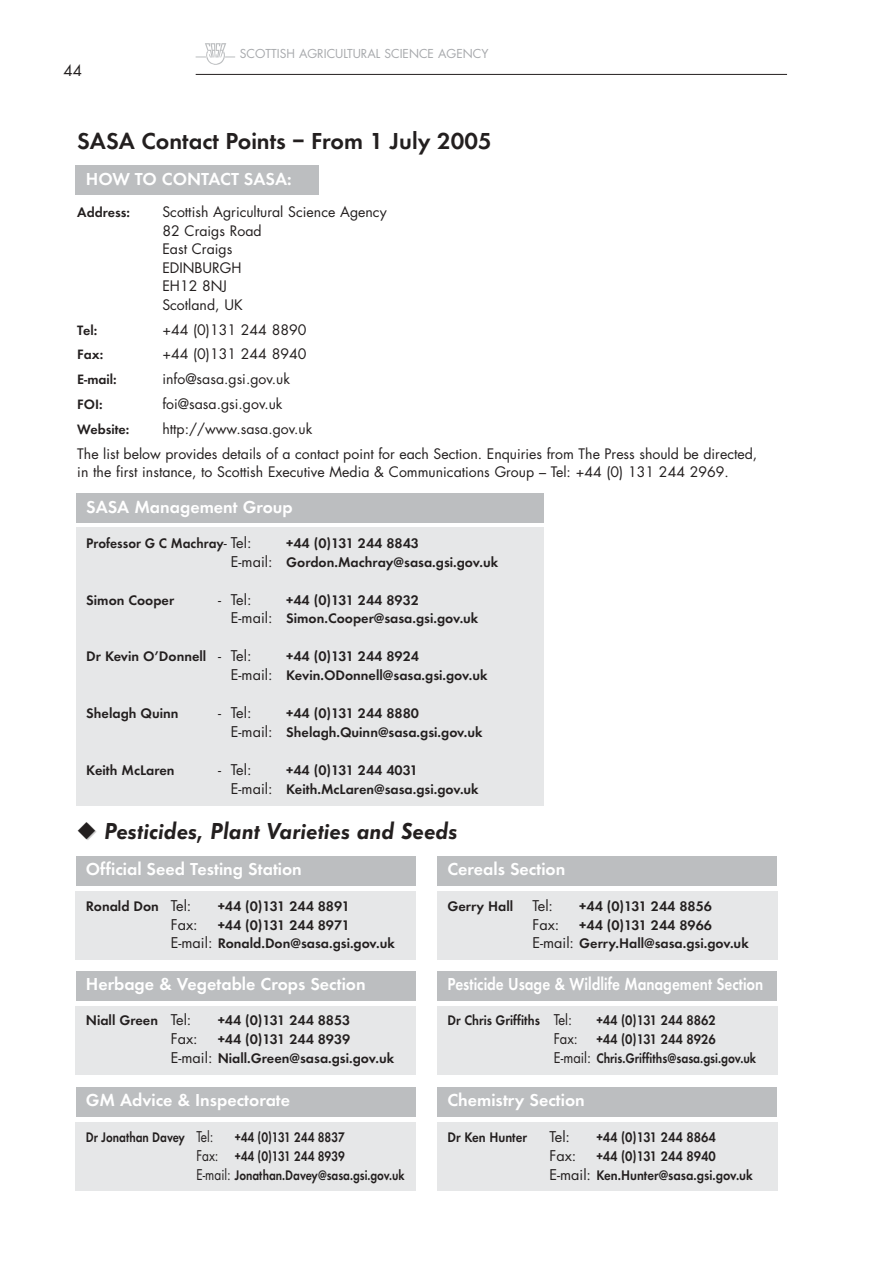
<style>
.page{position:relative;width:893px;height:1263px;background:#fff}
.page>*{position:absolute;margin:0;border:0;box-sizing:border-box;transform-origin:0 0}
.t1{font:italic 600 24px "Futura";color:#231f1f}
.t2{font:600 24px "Futura";color:#231f1f}
.t3{font:600 18px "Futura";color:#fff}
.t4{font:600 18px "Futura";color:#fff;scale:.85 1}
.t5{font:15px "Futura";color:#231f1f}
.t6{font:600 14.4px/18.9px "Futura";color:#231f1f;text-align:center}
.t7{font:600 14.4px/18.9px "Futura";color:#231f1f;text-align:center;scale:.9 1}
.t8{font:600 14.4px/18.9px "Futura";color:#231f1f;scale:.83 1}
.t9{font:14.4px "Futura";color:#231f1f}
.t10{font:600 14.4px "Futura";color:#231f1f;scale:.95 1}
.t11{font:14.4px "Futura";color:#231f1f;scale:.9 1}
.t12{font:14.1px/18.5px "Futura";color:#231f1f}
.t13{font:600 14.1px "Futura";color:#231f1f}
.t14{font:12px "Futura";color:#a7a9ac}
.s1{font-weight:400}
</style>
<div class="page">
<hr style="left:196px;top:74px;width:591px;height:1px;background:#231f1f">
<svg style="left:196px;top:43px;width:39px;height:22px"></svg>
<div style="left:76px;top:166px;width:243px;height:29px;background:#bcbec0"></div>
<div style="left:76px;top:494px;width:468px;height:29px;background:#bcbec0"></div>
<div style="left:76px;top:856px;width:339px;height:30px;background:#bcbec0"></div>
<div style="left:437px;top:856px;width:340px;height:30px;background:#bcbec0"></div>
<div style="left:76px;top:528px;width:468px;height:278px;background:#e6e7e8"></div>
<div style="left:76px;top:891px;width:340px;height:68px;background:#e6e7e8"></div>
<div style="left:437px;top:891px;width:340px;height:68px;background:#e6e7e8"></div>
<div style="left:76px;top:971px;width:339px;height:30px;background:#bcbec0"></div>
<div style="left:437px;top:971px;width:340px;height:30px;background:#bcbec0"></div>
<div style="left:76px;top:1006px;width:340px;height:68px;background:#e6e7e8"></div>
<div style="left:437px;top:1006px;width:340px;height:68px;background:#e6e7e8"></div>
<div style="left:76px;top:1087px;width:339px;height:30px;background:#bcbec0"></div>
<div style="left:437px;top:1087px;width:340px;height:30px;background:#bcbec0"></div>
<div style="left:76px;top:1123px;width:340px;height:68px;background:#e6e7e8"></div>
<div style="left:437px;top:1123px;width:340px;height:68px;background:#e6e7e8"></div>
<p class="t5" style="left:63px;top:63px;width:20px">44</p>
<p class="t14" style="left:240px;top:48px;width:250px">SCOTTISH AGRICULTURAL SCIENCE AGENCY</p>
<h1 class="t2" style="left:77px;top:131px;width:416px">SASA Contact Points – From 1 July 2005</h1>
<p class="t3" style="left:86px;top:171px;width:207px">HOW TO CONTACT SASA:</p>
<p class="t13" style="left:77px;top:206px;width:54px">Address:</p>
<p class="t12" style="left:162px;top:204px;width:226px">Scottish Agricultural Science Agency<br>82 Craigs Road<br>East Craigs<br>EDINBURGH<br>EH12 8NJ<br>Scotland, UK</p>
<p class="t13" style="left:77px;top:324px;width:21px">Tel:</p>
<p class="t12" style="left:162px;top:321px;width:145px">+44 (0)131 244 8890</p>
<p class="t13" style="left:77px;top:348px;width:27px">Fax:</p>
<p class="t12" style="left:162px;top:346px;width:145px">+44 (0)131 244 8940</p>
<p class="t13" style="left:77px;top:373px;width:41px">E-mail:</p>
<p class="t12" style="left:162px;top:371px;width:129px">info@sasa.gsi.gov.uk</p>
<p class="t13" style="left:77px;top:398px;width:27px">FOI:</p>
<p class="t12" style="left:162px;top:396px;width:122px">foi@sasa.gsi.gov.uk</p>
<p class="t13" style="left:77px;top:423px;width:54px">Website:</p>
<p class="t12" style="left:77px;top:418px;width:681px;line-height:24.9px;text-indent:85px">http://www.sasa.gov.uk<br>The list below provides details of a contact point for each Section. Enquiries from The Press should be directed,</p>
<p class="t12" style="left:77px;top:464px;width:653px">in the first instance, to Scottish Executive Media &amp; Communications Group – Tel: +44 (0) 131 244 2969.</p>
<p class="t3" style="left:86px;top:499px;width:208px">SASA Management Group</p>
<p class="t10" style="left:86px;top:537px;width:175px">Professor G C Machray<span class="s1">- Tel:</span></p>
<p class="t6" style="left:231px;top:534px;width:269px;text-align:left;text-indent:55px">+44 (0)131 244 8843<br><span class="s1">E-mail:</span> Gordon.Machray@sasa.gsi.gov.uk</p>
<p class="t6" style="left:86px;top:591px;width:89px">Simon Cooper</p>
<p class="t9" style="left:218px;top:593px;width:35px">- Tel:</p>
<p class="t6" style="left:231px;top:591px;width:249px">+44 (0)131 244 8932<br><span class="s1">E-mail:</span> Simon.Cooper@sasa.gsi.gov.uk</p>
<p class="t6" style="left:86px;top:648px;width:167px">Dr Kevin O’Donnell <span class="s1">- Tel:</span></p>
<p class="t6" style="left:231px;top:648px;width:258px;text-align:left;text-indent:55px">+44 (0)131 244 8924<br><span class="s1">E-mail:</span> Kevin.ODonnell@sasa.gsi.gov.uk</p>
<p class="t6" style="left:86px;top:705px;width:94px">Shelagh Quinn</p>
<p class="t9" style="left:218px;top:706px;width:35px">- Tel:</p>
<p class="t6" style="left:231px;top:705px;width:253px">+44 (0)131 244 8880<br><span class="s1">E-mail:</span> Shelagh.Quinn@sasa.gsi.gov.uk</p>
<p class="t6" style="left:86px;top:761px;width:90px">Keith McLaren</p>
<p class="t9" style="left:218px;top:763px;width:35px">- Tel:</p>
<p class="t6" style="left:231px;top:761px;width:249px">+44 (0)131 244 4031<br><span class="s1">E-mail:</span> Keith.McLaren@sasa.gsi.gov.uk</p>
<h1 class="t1" style="left:77px;top:822px;width:381px">◆ Pesticides, Plant Varieties and Seeds</h1>
<p class="t3" style="left:86px;top:861px;width:217px">Official Seed Testing Station</p>
<p class="t3" style="left:447px;top:861px;width:119px">Cereals Section</p>
<p class="t6" style="left:86px;top:897px;width:107px">Ronald Don <span class="s1">Tel:</span></p>
<p class="t6" style="left:218px;top:897px;width:134px">+44 (0)131 244 8891</p>
<p class="t9" style="left:171px;top:918px;width:28px">Fax:</p>
<p class="t6" style="left:171px;top:916px;width:225px">+44 (0)131 244 8971<br><span class="s1">E-mail:</span> Ronald.Don@sasa.gsi.gov.uk</p>
<p class="t6" style="left:447px;top:897px;width:67px">Gerry Hall</p>
<p class="t9" style="left:532px;top:899px;width:22px">Tel:</p>
<p class="t6" style="left:579px;top:897px;width:134px">+44 (0)131 244 8856</p>
<p class="t9" style="left:532px;top:918px;width:28px">Fax:</p>
<p class="t6" style="left:532px;top:916px;width:218px;text-align:left;text-indent:47px">+44 (0)131 244 8966<br><span class="s1">E-mail:</span> Gerry.Hall@sasa.gsi.gov.uk</p>
<p class="t3" style="left:86px;top:976px;width:281px">Herbage &amp; Vegetable Crops Section</p>
<p class="t4" style="left:447px;top:976px;width:373px">Pesticide Usage &amp; Wildlife Management Section</p>
<p class="t6" style="left:86px;top:1012px;width:107px">Niall Green <span class="s1">Tel:</span></p>
<p class="t6" style="left:218px;top:1012px;width:134px">+44 (0)131 244 8853</p>
<p class="t9" style="left:171px;top:1032px;width:28px">Fax:</p>
<p class="t7" style="left:447px;top:1012px;width:140px">Dr Chris Griffiths <span class="s1">Tel:</span></p>
<p class="t7" style="left:596px;top:1012px;width:134px">+44 (0)131 244 8862</p>
<p class="t11" style="left:553px;top:1032px;width:28px">Fax:</p>
<p class="t6" style="left:171px;top:1031px;width:225px">+44 (0)131 244 8939<br><span class="s1">E-mail:</span> Niall.Green@sasa.gsi.gov.uk</p>
<p class="t7" style="left:553px;top:1031px;width:226px">+44 (0)131 244 8926<br><span class="s1">E-mail:</span> Chris.Griffiths@sasa.gsi.gov.uk</p>
<p class="t3" style="left:86px;top:1092px;width:206px">GM Advice &amp; Inspectorate</p>
<p class="t3" style="left:447px;top:1092px;width:139px">Chemistry Section</p>
<p class="t8" style="left:86px;top:1128px;width:155px">Dr Jonathan Davey <span class="s1">Tel:</span></p>
<p class="t8" style="left:196px;top:1128px;width:252px;text-indent:38px">+44 (0)131 244 8837<br><span class="s1">Fax:</span> +44 (0)131 244 8939<br><span class="s1">E-mail:</span> Jonathan.Davey@sasa.gsi.gov.uk</p>
<p class="t7" style="left:447px;top:1128px;width:90px">Dr Ken Hunter</p>
<p class="t9" style="left:549px;top:1130px;width:22px">Tel:</p>
<p class="t7" style="left:596px;top:1128px;width:134px">+44 (0)131 244 8864</p>
<p class="t7" style="left:549px;top:1147px;width:227px;text-align:left;text-indent:47px">+44 (0)131 244 8940<br><span class="s1">E-mail:</span> Ken.Hunter@sasa.gsi.gov.uk</p>
<p class="t9" style="left:549px;top:1149px;width:28px">Fax:</p>
</div>
